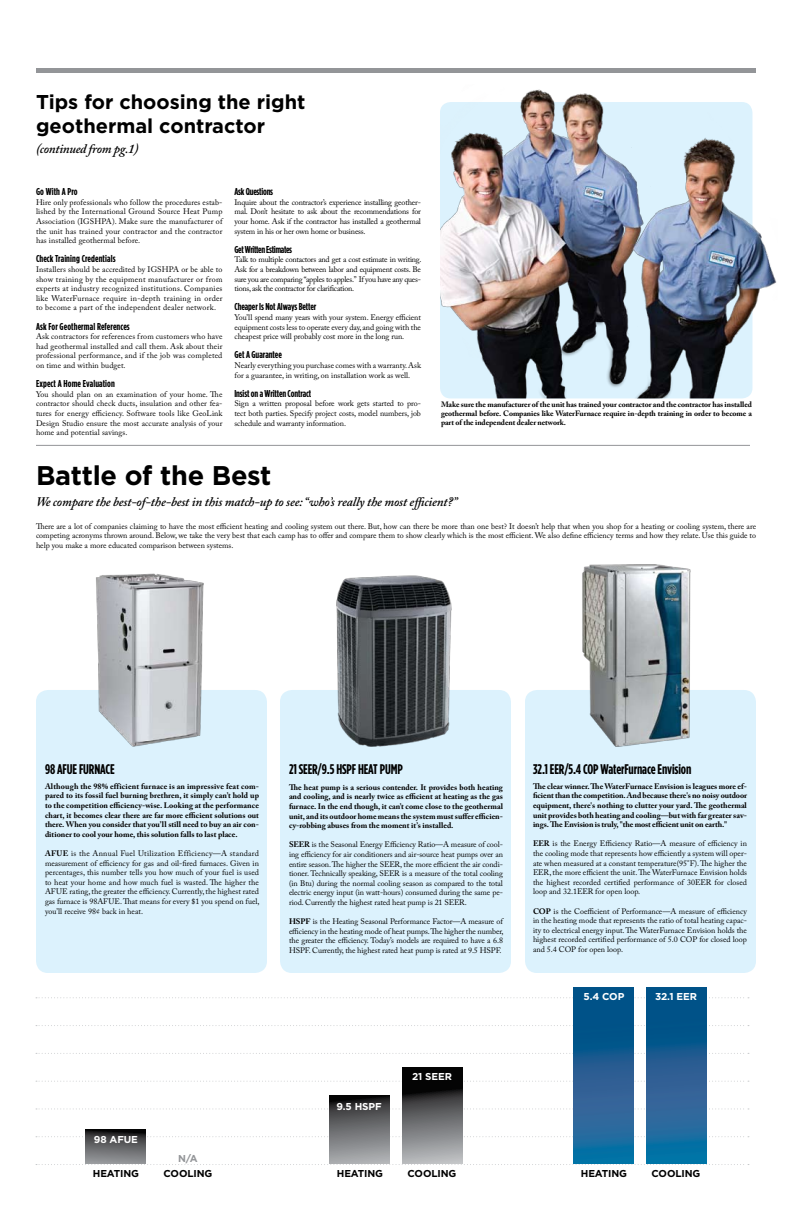
<style>
.page{position:relative;width:792px;height:1224px;background:#fff}
.page>*{position:absolute;margin:0;border:0;box-sizing:border-box;transform-origin:0 0}
.t1{font:700 27px "Gotham";letter-spacing:-.01em;color:#000}
.t2{font:700 20px/24px "Gotham";color:#000}
.t3{font:700 14px "Gotham Condensed";letter-spacing:-.01em;color:#000}
.t4{font:italic 600 13px "Adobe Caslon Pro";letter-spacing:-.01em;color:#000}
.t5{font:700 10px "Gotham Condensed";letter-spacing:-.005em;color:#000}
.t6{font:700 10px "Gotham";letter-spacing:-.01em;color:#000}
.t7{font:700 10px "Gotham";letter-spacing:-.01em;color:#fff}
.t8{font:700 10px "Gotham Condensed";letter-spacing:-.03em;color:#000}
.t9{font:700 10px "Gotham";color:#939598}
.t10{font:8px/9.6px "Adobe Caslon Pro";color:#000;text-align:justify}
.t11{font:700 8px/9.6px "Adobe Caslon Pro";color:#000;text-align:justify}
.t12{font:700 7.8px/9.3px "Adobe Caslon Pro";letter-spacing:-.01em;color:#000;text-align:justify}
.s1{font-weight:700}
.s2{font-family:"Adobe Garamond"}
</style>
<div class="page">
<svg style="left:36px;top:997px;width:713px;height:1px"></svg>
<svg style="left:36px;top:1025px;width:713px;height:1px"></svg>
<svg style="left:36px;top:1053px;width:713px;height:1px"></svg>
<svg style="left:36px;top:1081px;width:713px;height:1px"></svg>
<svg style="left:36px;top:1108px;width:713px;height:1px"></svg>
<svg style="left:36px;top:1136px;width:713px;height:1px"></svg>
<svg style="left:36px;top:1164px;width:713px;height:1px"></svg>
<svg style="left:85px;top:1130px;width:61px;height:33px;background:#5c5c5f"></svg>
<svg style="left:329px;top:1095px;width:61px;height:68px;background:#68696b"></svg>
<svg style="left:402px;top:1068px;width:61px;height:95px;background:#595a5c"></svg>
<svg style="left:646px;top:987px;width:61px;height:176px;background:#175f94"></svg>
<svg style="left:573px;top:987px;width:61px;height:176px;background:#175e93"></svg>
<img style="left:440px;top:89px;width:337px;height:309px">
<div style="left:36px;top:68px;width:720px;height:5px;background:#939598"></div>
<hr style="left:36px;top:445px;width:714px;height:1px;background:#939598">
<div style="left:36px;top:690px;width:231px;height:283px;background:#dcf2fd;border-radius:12px"></div>
<img style="left:96px;top:573px;width:108px;height:174px">
<div style="left:280px;top:690px;width:231px;height:283px;background:#dcf2fd;border-radius:12px"></div>
<img style="left:336px;top:575px;width:116px;height:172px">
<div style="left:525px;top:690px;width:231px;height:283px;background:#dcf2fd;border-radius:12px"></div>
<img style="left:582px;top:564px;width:109px;height:183px">
<h2 class="t2" style="left:36px;top:89px;width:271px">Tips for choosing the right geothermal contractor</h2>
<h3 class="t4" style="left:36px;top:141px;width:104px">(continued from pg.1)</h3>
<p class="t5" style="left:36px;top:186px;width:43px">Go With A Pro</p>
<p class="t10" style="left:36px;top:197px;width:188px">Hire only professionals who follow the procedures estab&shy;lished by the International Ground Source Heat Pump Association (IGSHPA). Make sure the manufacturer of the unit has trained your contractor and the contractor has installed geothermal before.</p>
<p class="t5" style="left:36px;top:253px;width:81px">Check Training Credentials</p>
<p class="t10" style="left:36px;top:265px;width:188px">Installers should be accredited by IGSHPA or be able to show training by the equipment manufacturer or from experts at industry recognized institutions. Companies like WaterFurnace require in-depth training in order to become a part of the independent dealer network.</p>
<p class="t5" style="left:36px;top:321px;width:95px">Ask For Geothermal References</p>
<p class="t10" style="left:36px;top:332px;width:188px">Ask contractors for references from customers who have had geothermal installed and call them. Ask about their professional performance, and if the job was completed on time and within budget.</p>
<p class="t5" style="left:36px;top:378px;width:80px">Expect A Home Evaluation</p>
<p class="t10" style="left:36px;top:389px;width:188px">You should plan on an examination of your home. The contractor should check ducts, insulation and other fea&shy;tures for energy efficiency. Software tools like GeoLink Design Studio ensure the most accurate analysis of your home and potential savings.</p>
<p class="t5" style="left:234px;top:186px;width:40px">Ask Questions</p>
<p class="t10" style="left:234px;top:197px;width:188px">Inquire about the contractor’s experience installing geother&shy;mal. Don’t hesitate to ask about the recommendations for your home. Ask if the contractor has installed a geothermal system in his or her own home or business.</p>
<p class="t8" style="left:234px;top:244px;width:59px">Get Written Estimates</p>
<p class="t10" style="left:234px;top:255px;width:189px">Talk to multiple contactors and get a cost estimate in writing.<br>Ask for a breakdown between labor and equipment costs. Be sure you are comparing “apples to apples.” If you have any ques&shy;tions, ask the contractor for clarification.</p>
<p class="t5" style="left:234px;top:301px;width:83px">Cheaper Is Not Always Better</p>
<p class="t10" style="left:234px;top:313px;width:188px">You’ll spend many years with your system. Energy efficient equipment costs less to operate every day, and going with the cheapest price will probably cost more in the long run.</p>
<p class="t5" style="left:234px;top:349px;width:49px">Get A Guarantee</p>
<p class="t10" style="left:234px;top:361px;width:188px">Nearly everything you purchase comes with a warranty. Ask for a guarantee, in writing, on installation work as well.</p>
<p class="t5" style="left:234px;top:388px;width:78px">Insist on a Written Contract</p>
<p class="t10" style="left:234px;top:399px;width:188px">Sign a written proposal before work gets started to pro&shy;tect both parties. Specify project costs, model numbers, job schedule and warranty information.</p>
<p class="t12" style="left:441px;top:399px;width:313px">Make sure the manufacturer of the unit has trained your contractor and the contractor has installed geothermal before. Companies like WaterFurnace require in-depth training in order to become a part of the independent dealer network.</p>
<h1 class="t1" style="left:36px;top:460px;width:237px">Battle of the Best</h1>
<h3 class="t4" style="left:36px;top:494px;width:423px">We compare the best-of-the-best in this match-up to see: “who’s really the most efficient?”</h3>
<p class="t10" style="left:36px;top:521px;width:722px">There are a lot of companies claiming to have the most efficient heating and cooling system out there. But, how can there be more than one best? It doesn’t help that when you shop for a heating or cooling system, there are competing acronyms thrown around. Below, we take the very best that each camp has to offer and compare them to show clearly which is the most efficient. We also define efficiency terms and how they relate. Use this guide to help you make a more educated comparison between systems.</p>
<h3 class="t3" style="left:45px;top:761px;width:71px">98 AFUE FURNACE</h3>
<p class="t11" style="left:45px;top:781px;width:216px">Although the 98% efficient furnace is an impressive feat com&shy;pared to its fossil fuel burning brethren, it simply can’t hold up to the competition efficiency-wise. Looking at the performance chart, it becomes clear there are far more efficient solutions out there. When you consider that you’ll still need to buy an air con&shy;ditioner to cool your home, this solution falls to last place.</p>
<p class="t10" style="left:45px;top:849px;width:216px"><span class="s1">AFUE</span> is the Annual Fuel Utilization Efficiency—A standard measurement of efficiency for gas and oil-fired furnaces. Given in percentages, this number tells you how much of your fuel is used to heat your home and how much fuel is wasted. The higher the AFUE rating, the greater the efficiency. Currently, the highest rated gas furnace is 98AFUE. That means for every $1 you spend on fuel, you’ll receive 98<span class="s2">¢</span> back in heat.</p>
<p class="t7" style="left:94px;top:1134px;width:46px">98 AFUE</p>
<p class="t9" style="left:178px;top:1153px;width:21px">N/A</p>
<p class="t6" style="left:93px;top:1168px;width:48px">HEATING</p>
<p class="t6" style="left:164px;top:1168px;width:50px">COOLING</p>
<h3 class="t3" style="left:289px;top:761px;width:115px">21 SEER/9.5 HSPF HEAT PUMP</h3>
<p class="t11" style="left:289px;top:782px;width:216px">The heat pump is a serious contender. It provides both heating and cooling, and is nearly twice as efficient at heating as the gas furnace. In the end though, it can’t come close to the geothermal unit, and its outdoor home means the system must suffer efficien&shy;cy-robbing abuses from the moment it’s installed.</p>
<p class="t10" style="left:289px;top:840px;width:216px"><span class="s1">SEER</span> is the Seasonal Energy Efficiency Ratio—A measure of cool&shy;ing efficiency for air conditioners and air-source heat pumps over an entire season. The higher the SEER, the more efficient the air condi&shy;tioner. Technically speaking, SEER is a measure of the total cooling (in Btu) during the normal cooling season as compared to the total electric energy input (in watt-hours) consumed during the same pe&shy;riod. Currently the highest rated heat pump is 2 1 SEER.</p>
<p class="t10" style="left:289px;top:917px;width:216px"><span class="s1">HSPF</span> is the Heating Seasonal Performance Factor—A measure of efficiency in the heating mode of heat pumps. The higher the number, the greater the efficiency. Today’s models are required to have a 6.8<br>HSPF. Currently, the highest rated heat pump is rated at 9.5 HSPF.</p>
<h3 class="t3" style="left:533px;top:761px;width:160px">32.1 EER/5.4 COP WaterFurnace Envision</h3>
<p class="t11" style="left:533px;top:781px;width:216px">The clear winner. The WaterFurnace Envision is leagues more ef&shy;ficient than the competition. And because there's no noisy outdoor equipment, there's nothing to clutter your yard. The geothermal unit provides both heating and cooling—but with far greater sav&shy;ings. The Envision is truly, "the most efficient unit on earth."</p>
<p class="t10" style="left:533px;top:839px;width:216px"><span class="s1">EER</span> is the Energy Efficiency Ratio—A measure of efficiency in the cooling mode that represents how efficiently a system will oper&shy;ate when measured at a constant temperature(95°F). The higher the EER, the more efficient the unit. The WaterFurnace Envision holds the highest recorded certified performance of 30EER for closed loop and 32 .1EER for open loop.</p>
<p class="t10" style="left:533px;top:906px;width:216px"><span class="s1">COP</span> is the Coefficient of Performance—A measure of efficiency in the heating mode that represents the ratio of total heating capac&shy;ity to electrical energy input. The WaterFurnace Envision holds the highest recorded certified performance of 5.0 COP for closed loop and 5.4 COP for open loop.</p>
<p class="t7" style="left:584px;top:991px;width:42px">5.4 COP</p>
<p class="t7" style="left:655px;top:991px;width:43px">32.1 EER</p>
<p class="t7" style="left:336px;top:1101px;width:47px">9.5 HSPF</p>
<p class="t7" style="left:412px;top:1071px;width:41px">21 SEER</p>
<p class="t6" style="left:337px;top:1168px;width:48px">HEATING</p>
<p class="t6" style="left:408px;top:1168px;width:50px">COOLING</p>
<p class="t6" style="left:581px;top:1168px;width:48px">HEATING</p>
<p class="t6" style="left:652px;top:1168px;width:50px">COOLING</p>
</div>
